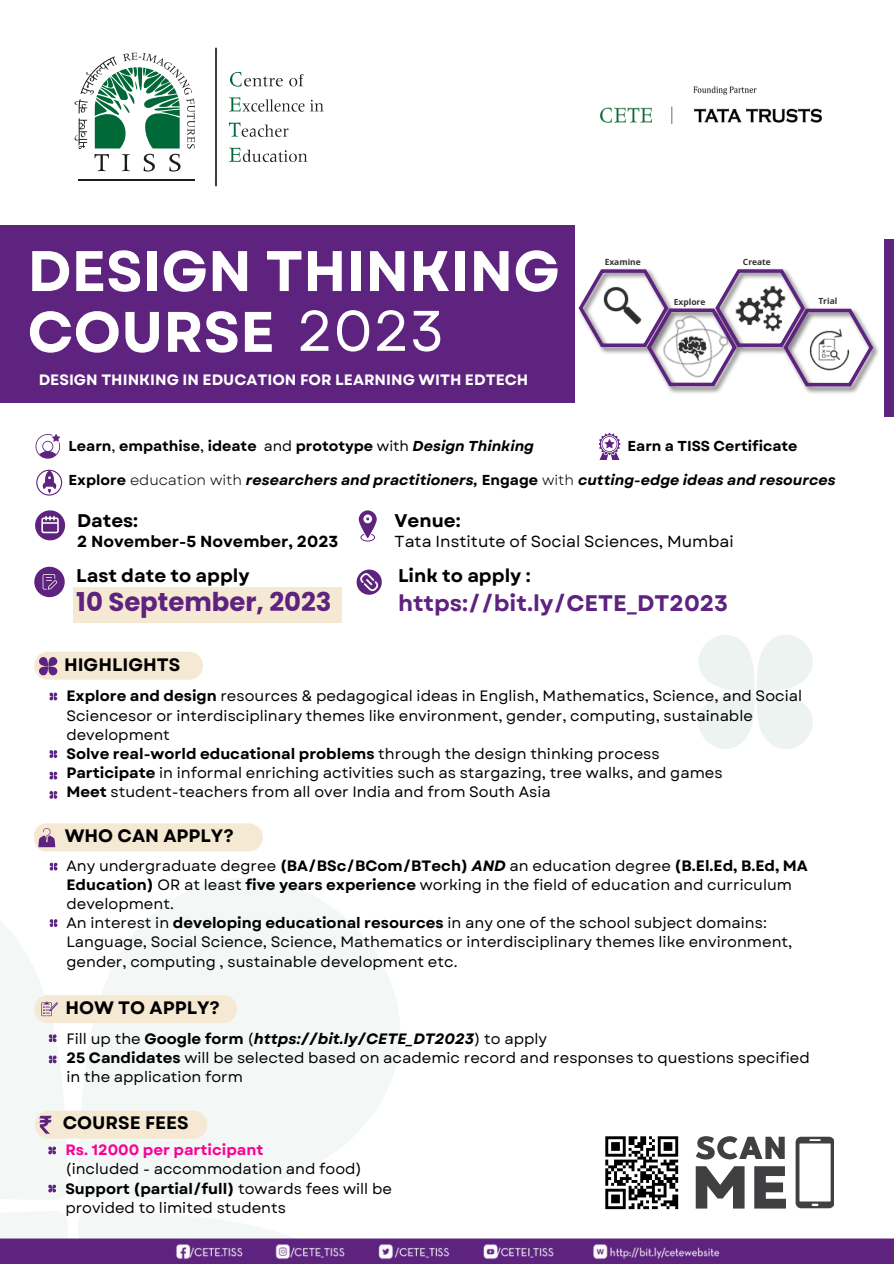
<style>
.page{position:relative;width:894px;height:1264px;background:#fff}
.page>*{position:absolute;margin:0;border:0;box-sizing:border-box;transform-origin:0 0}
.t1{font:700 57px/60.8px "Garet";color:#fff}
.t2{font:700 25.95px "Poppins";color:#5e227f}
.t3{font:700 22.5px "Garet";color:#5e227f}
.t4{font:700 18.3px "Garet";color:#000}
.t5{font:700 18px "Garet";color:#000}
.t6{font:16.05px "Garet";color:#000}
.t7{font:700 16.05px "Garet";color:#000}
.t8{font:15px/19.2px "Garet";color:#000}
.t9{font:700 15px "Garet";color:#000}
.t10{font:italic 700 15px "Garet";color:#000}
.t11{font:700 15px "Garet";color:#fff}
.t12{font:700 15px "Garet";color:#f90394}
.t13{font:italic 700 14.4px "Garet";color:#000}
.t14{font:700 14.4px "Garet";color:#000}
.t15{font:700 8.4px "Open Sans";color:#333}
.s1{font-weight:400}
.s2{font-style:italic}
.s3{font-style:normal}
.s4{font-weight:400;font-style:normal}
.s5{font-weight:700}
.s6{font-weight:700;font-style:italic}
</style>
<div class="page">
<svg style="left:0;top:878px;width:400px;height:360px;fill:#f3f7f5"></svg>
<div style="left:0;top:225px;width:575px;height:178px;background:#5e227f"></div>
<div style="left:884px;top:239px;width:9px;height:177px;background:#5e227f"></div>
<svg style="left:698px;top:635px;width:115px;height:114px"></svg>
<svg style="left:215px;top:47px;width:2px;height:140px"></svg>
<hr style="left:78px;top:180px;width:116px;height:1px;background:#1d1d1c">
<svg style="left:74px;top:53px;width:121px;height:118px"></svg>
<svg style="left:230px;top:72px;width:53px;height:15px"></svg>
<svg style="left:289px;top:74px;width:14px;height:12px"></svg>
<svg style="left:229px;top:97px;width:75px;height:15px"></svg>
<svg style="left:310px;top:100px;width:13px;height:11px"></svg>
<svg style="left:229px;top:123px;width:59px;height:14px"></svg>
<svg style="left:229px;top:148px;width:78px;height:14px"></svg>
<img style="left:600px;top:86px;width:222px;height:38px">
<svg style="left:795px;top:1136px;width:38px;height:72px"></svg>
<svg style="left:695px;top:1136px;width:89px;height:23px"></svg>
<svg style="left:695px;top:1166px;width:49px;height:42px"></svg>
<svg style="left:754px;top:1166px;width:31px;height:42px"></svg>
<div style="left:0;top:1238px;width:893px;height:25px;background:#5e227f"></div>
<div style="left:37px;top:1110px;width:170px;height:28px;background:#f6e9d4;border-radius:14px"></div>
<svg style="left:35px;top:1110px;width:26px;height:28px"></svg>
<img style="left:151px;top:1234px;width:592px;height:26px">
<svg style="left:47px;top:1145px;width:10px;height:10px"></svg>
<svg style="left:47px;top:1183px;width:10px;height:10px"></svg>
<svg style="left:358px;top:510px;width:18px;height:31px"></svg>
<svg style="left:34px;top:566px;width:31px;height:31px"></svg>
<svg style="left:35px;top:434px;width:25px;height:24px"></svg>
<svg style="left:36px;top:469px;width:26px;height:26px"></svg>
<svg style="left:35px;top:510px;width:30px;height:30px"></svg>
<svg style="left:356px;top:569px;width:25px;height:25px"></svg>
<svg style="left:599px;top:433px;width:22px;height:27px"></svg>
<div style="left:40px;top:651px;width:163px;height:28px;background:#f6e9d4;border-radius:14px"></div>
<svg style="left:34px;top:651px;width:28px;height:28px"></svg>
<svg style="left:49px;top:692px;width:9px;height:9px"></svg>
<svg style="left:49px;top:750px;width:9px;height:8px"></svg>
<svg style="left:49px;top:771px;width:9px;height:9px"></svg>
<svg style="left:49px;top:791px;width:9px;height:8px"></svg>
<svg style="left:49px;top:862px;width:9px;height:9px"></svg>
<svg style="left:48px;top:918px;width:11px;height:10px"></svg>
<div style="left:37px;top:823px;width:226px;height:28px;background:#f6e9d4;border-radius:14px"></div>
<svg style="left:34px;top:823px;width:24px;height:28px"></svg>
<svg style="left:48px;top:1033px;width:10px;height:10px"></svg>
<svg style="left:48px;top:1054px;width:10px;height:10px"></svg>
<div style="left:40px;top:995px;width:197px;height:28px;background:#f6e9d4;border-radius:14px"></div>
<div style="left:34px;top:995px;width:28px;height:28px;background:#f6e9d4;border-radius:14px"></div>
<svg style="left:41px;top:1001px;width:17px;height:15px"></svg>
<div style="left:73px;top:587px;width:268px;height:35px;background:#f6e9d4"></div>
<svg style="left:605px;top:1136px;width:73px;height:73px"></svg>
<img style="left:666px;top:340px;width:213px;height:54px">
<svg style="left:578px;top:269px;width:295px;height:117px"></svg>
<img style="left:725px;top:273px;width:69px;height:70px">
<img style="left:670px;top:326px;width:44px;height:44px">
<p class="t1" style="left:27px;top:241px;width:533px">DESIGN THINKING<br>COURSE <span class="s1">2023</span></p>
<p class="t11" style="left:39px;top:369px;width:491px">DESIGN THINKING IN EDUCATION FOR LEARNING WITH EDTECH</p>
<p class="t15" style="left:604px;top:256px;width:38px">Examine</p>
<p class="t15" style="left:673px;top:295px;width:33px">Explore</p>
<p class="t15" style="left:742px;top:256px;width:29px">Create</p>
<p class="t15" style="left:818px;top:295px;width:20px">Trial</p>
<p class="t14" style="left:69px;top:436px;width:467px">Learn<span class="s1">,</span> empathise<span class="s1">,</span> ideate <span class="s1">and</span> prototype <span class="s1">with</span> <span class="s2">Design Thinking</span></p>
<p class="t14" style="left:627px;top:436px;width:171px">Earn a TISS Certificate</p>
<p class="t13" style="left:69px;top:470px;width:768px"><span class="s3">Explore</span> <span class="s4">education with</span> researchers and practitioners, <span class="s3">Engage</span> <span class="s4">with</span> cutting-edge ideas and resources</p>
<p class="t4" style="left:77px;top:507px;width:63px">Dates:</p>
<p class="t7" style="left:77px;top:530px;width:263px">2 November-5 November, 2023</p>
<p class="t4" style="left:76px;top:562px;width:175px">Last date to apply</p>
<p class="t2" style="left:76px;top:584px;width:257px">10 September, 2023</p>
<p class="t5" style="left:64px;top:651px;width:118px">HIGHLIGHTS</p>
<p class="t4" style="left:394px;top:507px;width:68px">Venue:</p>
<p class="t6" style="left:394px;top:530px;width:340px">Tata Institute of Social Sciences, Mumbai</p>
<p class="t4" style="left:398px;top:562px;width:134px">Link to apply :</p>
<p class="t3" style="left:398px;top:586px;width:331px">https://bit.ly/CETE_DT2023</p>
<p class="t8" style="left:66px;top:686px;width:737px"><span class="s5">Explore and design</span> resources &amp; pedagogical ideas in English, Mathematics, Science, and Social<br>Sciencesor or interdisciplinary themes like environment, gender, computing, sustainable development</p>
<p class="t9" style="left:66px;top:742px;width:594px">Solve real-world educational problems <span class="s1">through the design thinking process</span></p>
<p class="t8" style="left:66px;top:763px;width:657px"><span class="s5">Participate</span> in informal enriching activities such as stargazing, tree walks, and games</p>
<p class="t8" style="left:66px;top:782px;width:486px"><span class="s5">Meet</span> student-teachers from all over India and from South Asia</p>
<p class="t5" style="left:65px;top:822px;width:170px">WHO CAN APPLY?</p>
<p class="t8" style="left:66px;top:856px;width:742px">Any undergraduate degree <span class="s5">(BA/BSc/BCom/BTech)</span> <span class="s6">AND</span> an education degree <span class="s5">(B.El.Ed, B.Ed, MA<br>Education)</span> OR at least <span class="s5">five years experience</span> working in the field of education and curriculum development.</p>
<p class="t8" style="left:66px;top:913px;width:727px">An interest in <span class="s5">developing educational resources</span> in any one of the school subject domains:<br>Language, Social Science, Science, Mathematics or interdisciplinary themes like environment, gender, computing , sustainable development etc.</p>
<p class="t5" style="left:65px;top:994px;width:156px">HOW TO APPLY?</p>
<p class="t10" style="left:66px;top:1027px;width:482px"><span class="s4">Fill up the</span> <span class="s3">Google form</span> <span class="s4">(</span>https://bit.ly/CETE_DT2023<span class="s4">) to apply</span></p>
<p class="t8" style="left:66px;top:1048px;width:744px"><span class="s5">25 Candidates</span> will be selected based on academic record and responses to questions specified in the application form</p>
<p class="t5" style="left:63px;top:1109px;width:127px">COURSE FEES</p>
<p class="t12" style="left:65px;top:1139px;width:199px">Rs. 12000 per participant</p>
<p class="t8" style="left:65px;top:1159px;width:298px">(included - accommodation and food)</p>
<p class="t8" style="left:65px;top:1178px;width:328px"><span class="s5">Support (partial/full)</span> towards fees will be provided to limited students</p>
</div>
